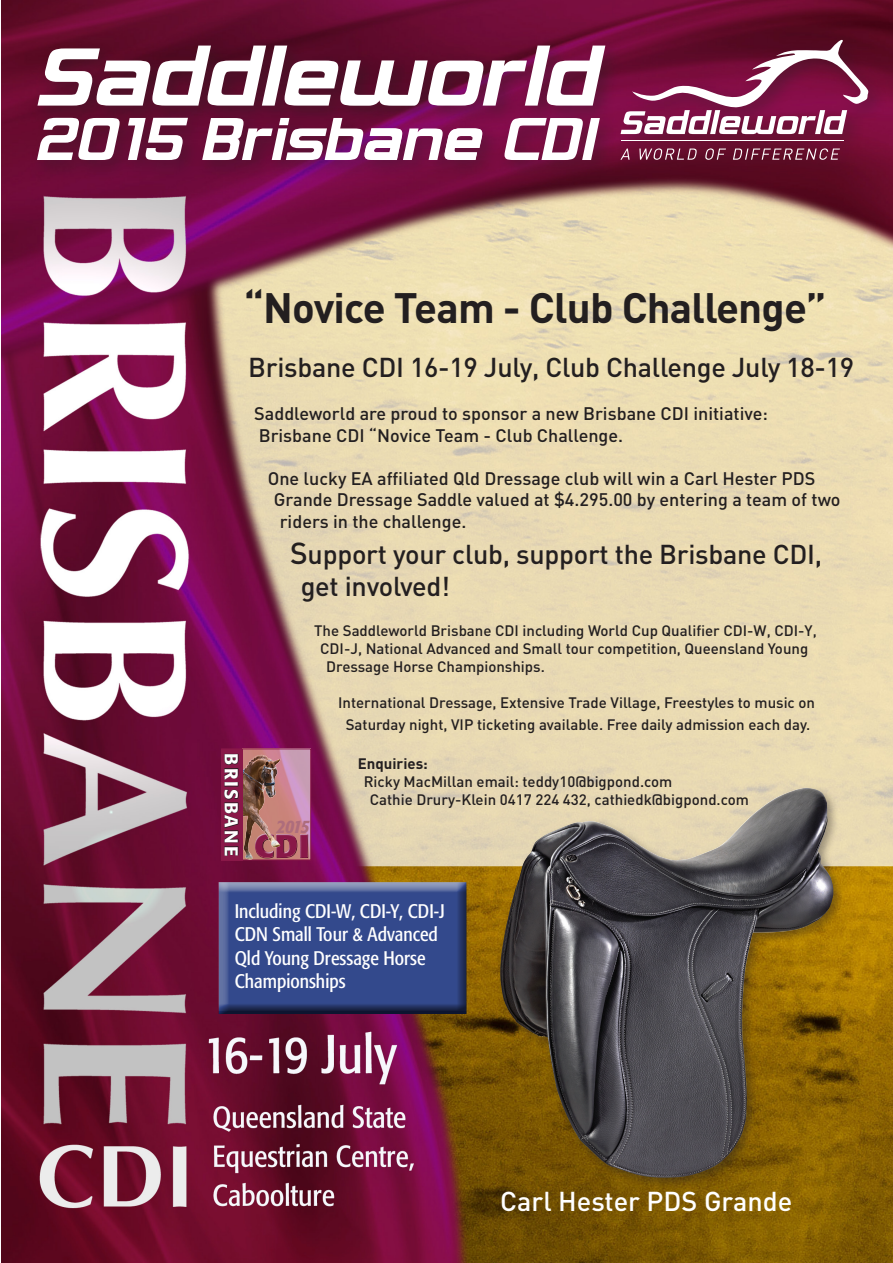
<style>
.page{position:relative;width:893px;height:1263px;background:#fff}
.page>*{position:absolute;margin:0;border:0;box-sizing:border-box;transform-origin:0 0}
.t1{font:700 42px "DIN";letter-spacing:-.02em;color:#231f20}
.t2{font:700 32.7px "Formata";color:#891848}
.t3{font:500 27px/32.4px "DIN";letter-spacing:-.01em;color:#231f20}
.t4{font:500 27px "DIN";color:#fff}
.t5{font:condensed 19.5px/23.4px "Formata";color:#fff}
.t6{font:italic 500 condensed 18.9px "Formata";color:#ae6d7c}
.t7{font:500 18.45px "Formata";letter-spacing:.11em;color:#fff}
.t8{font:500 18px "DIN";color:#231f20}
.t9{font:500 15px/21.6px "DIN";color:#231f20;text-align:center}
.t10{font:700 15px "DIN";color:#231f20}
.s1{font-size:30px}
</style>
<div class="page">
<img style="left:1px;top:1px;width:892px;height:1262px">
<div style="left:30px;top:33px;width:858px;height:147px;background:#231f20;opacity:.4"></div>
<svg style="left:37px;top:46px;width:568px;height:60px"></svg>
<svg style="left:37px;top:118px;width:83px;height:42px"></svg>
<svg style="left:202px;top:118px;width:280px;height:42px"></svg>
<svg style="left:504px;top:118px;width:96px;height:42px"></svg>
<svg style="left:620px;top:149px;width:10px;height:11px"></svg>
<svg style="left:639px;top:148px;width:58px;height:12px"></svg>
<svg style="left:705px;top:148px;width:21px;height:12px"></svg>
<svg style="left:733px;top:148px;width:107px;height:12px"></svg>
<hr style="left:621px;top:141px;width:222px;height:1px;background:#fff">
<svg style="left:621px;top:37px;width:247px;height:97px"></svg>
<svg style="left:128px;top:118px;width:60px;height:42px"></svg>
<div style="left:496px;top:784px;width:350px;height:406px;background:#231f20;opacity:.4"></div>
<img style="left:500px;top:788px;width:335px;height:390px">
<svg style="left:217px;top:882px;width:250px;height:133px;background:#384a87"></svg>
<img style="left:287px;top:751px;width:22px;height:81px">
<div style="left:221px;top:749px;width:90px;height:111px;border:1px solid #891848"></div>
<div style="left:254px;top:832px;width:55px;height:26px;background:#fff;opacity:.75"></div>
<div style="left:256px;top:834px;width:53px;height:25px;background:#231f20;opacity:.75"></div>
<div style="left:221px;top:749px;width:22px;height:111px;background:#891848"></div>
<svg style="left:224px;top:753px;width:15px;height:103px"></svg>
<img style="left:243px;top:751px;width:44px;height:109px">
<p class="t7" style="left:243px;top:753px;width:104px;rotate:90deg">BRISBANE</p>
<p class="t1" style="left:244px;top:280px;width:584px">“Novice Team - Club Challenge”</p>
<p class="t3" style="left:248px;top:350px;width:608px">Brisbane CDI 16-19 July, Club Challenge July 18-19</p>
<p class="t8" style="left:254px;top:402px;width:515px">Saddleworld are proud to sponsor a new Brisbane CDI initiative:</p>
<p class="t8" style="left:259px;top:423px;width:366px">Brisbane CDI “Novice Team - Club Challenge.</p>
<p class="t8" style="left:268px;top:467px;width:549px">One lucky EA affiliated Qld Dressage club will win a Carl Hester PDS</p>
<p class="t8" style="left:274px;top:488px;width:568px">Grande Dressage Saddle valued at $4.295.00 by entering a team of two</p>
<p class="t8" style="left:280px;top:510px;width:188px">riders in the challenge.</p>
<p class="t3" style="left:301px;top:537px;width:523px;text-indent:-10px"><span class="s1">S</span>upport your club, support the Brisbane CDI, get involved!</p>
<p class="t9" style="left:314px;top:619px;width:504px">The Saddleworld Brisbane CDI including World Cup Qualifier CDI-W, CDI-Y,</p>
<p class="t9" style="left:320px;top:637px;width:489px">CDI-J, National Advanced and Small tour competition, Queensland Young</p>
<p class="t9" style="left:326px;top:655px;width:220px">Dressage Horse Championships.</p>
<p class="t9" style="left:338px;top:691px;width:478px">International Dressage, Extensive Trade Village, Freestyles to music on<br>Saturday night, VIP ticketing available. Free daily admission each day.</p>
<p class="t10" style="left:358px;top:754px;width:72px">Enquiries:</p>
<p class="t9" style="left:364px;top:770px;width:310px">Ricky MacMillan email: teddy10@bigpond.com</p>
<p class="t9" style="left:370px;top:788px;width:381px">Cathie Drury-Klein 0417 224 432, cathiedk@bigpond.com</p>
<p class="t6" style="left:276px;top:815px;width:35px">2015</p>
<h2 class="t2" style="left:254px;top:825px;width:57px">CDI</h2>
<p class="t5" style="left:235px;top:899px;width:211px">Including CDI-W, CDI-Y, CDI-J<br>CDN Small Tour &amp; Advanced<br>Qld Young Dressage Horse<br>Championships</p>
<p class="t4" style="left:500px;top:1183px;width:293px">Carl Hester PDS Grande</p>
</div>
